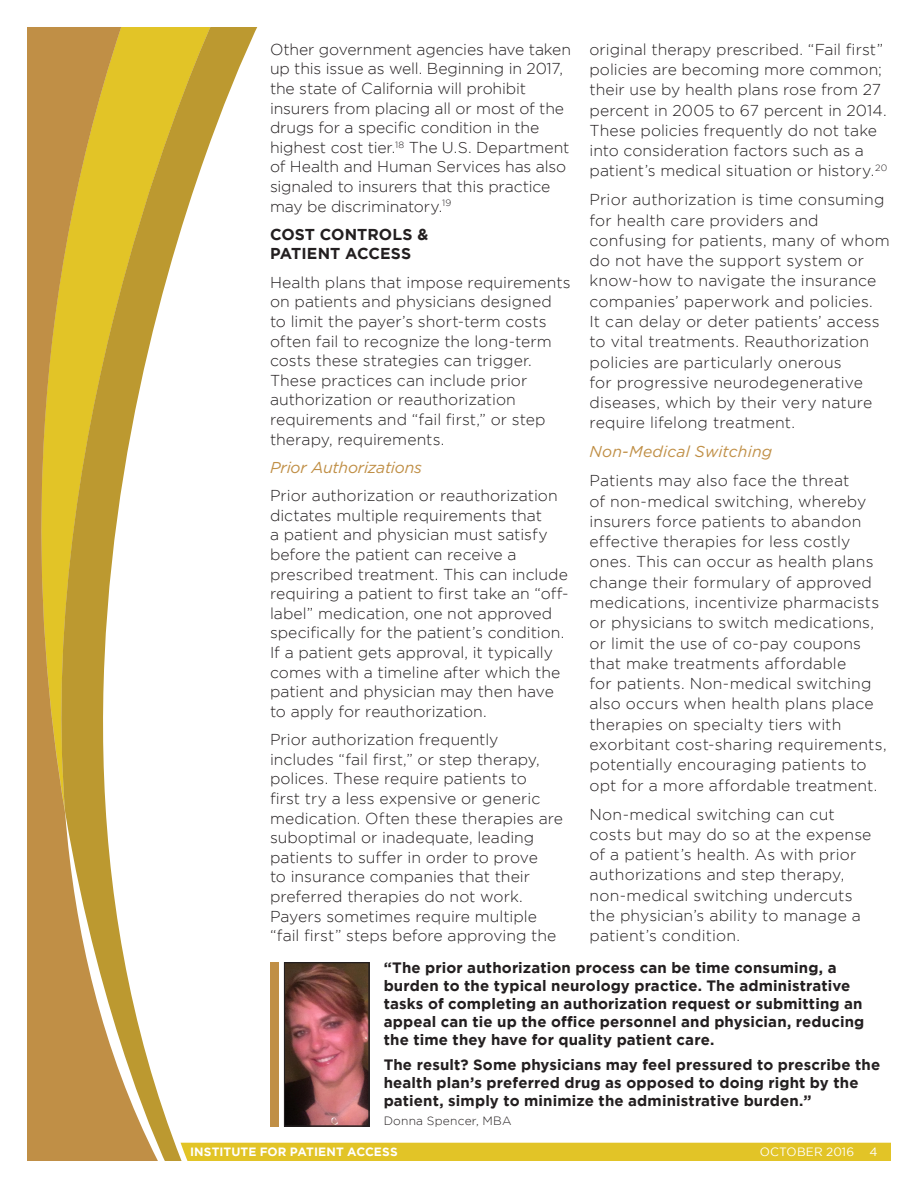
<style>
.page{position:relative;width:918px;height:1188px;background:#fff}
.page>*{position:absolute;margin:0;border:0;box-sizing:border-box;transform-origin:0 0}
.Body_Copy_-_3{font:300 15.75px/20.2px "Gotham";letter-spacing:.005em;color:#231f20}
.Body_Copy_-_3-2{font:italic 15.75px "Gotham";color:#c08f46}
.Body_Copy_-_3-3{font:700 15.75px/19.6px "Gotham";color:#231f20}
.Body_Copy_-_3-4{font:700 15px/18px "Gotham";letter-spacing:.01em;color:#231f20}
.t1{font:700 12px "Gotham";letter-spacing:.005em;color:#fff}
.Body_Copy_-_3-5{font:300 12px "Gotham";letter-spacing:.02em;color:#231f20}
.t2{font:12px "Gotham";letter-spacing:.01em;color:#fff}
</style>
<div class="page">
<svg style="left:27px;top:27px;width:230px;height:1134px"></svg>
<svg style="left:40px;top:27px;width:170px;height:786px"></svg>
<div style="left:181px;top:1143px;width:710px;height:18px;background:#e2c427"></div>
<img style="left:286px;top:964px;width:81px;height:161px">
<div style="left:284px;top:962px;width:85px;height:165px;border:1px solid #231f20"></div>
<div style="left:270px;top:962px;width:9px;height:165px;background:#c08f46"></div>
<p class="Body_Copy_-_3" style="left:590px;top:39px;width:299px">original therapy prescribed. “Fail first” policies are becoming more common; their use by health plans rose from 27 percent in 2005 to 67 percent in 2014.<br>These policies frequently do not take into consideration factors such as a patient’s medical situation or history.<sup>20</sup></p>
<p class="Body_Copy_-_3" style="left:590px;top:189px;width:302px">Prior authorization is time consuming for health care providers and confusing for patients, many of whom do not have the support system or know-how to navigate the insurance companies’ paperwork and policies.<br>It can delay or deter patients’ access to vital treatments. Reauthorization policies are particularly onerous<br>for progressive neurodegenerative diseases, which by their very nature require lifelong treatment.</p>
<p class="Body_Copy_-_3-2" style="left:590px;top:443px;width:184px">Non-Medical Switching</p>
<p class="Body_Copy_-_3" style="left:590px;top:470px;width:299px">Patients may also face the threat<br>of non-medical switching, whereby insurers force patients to abandon effective therapies for less costly ones. This can occur as health plans change their formulary of approved medications, incentivize pharmacists or physicians to switch medications, or limit the use of co-pay coupons that make treatments affordable<br>for patients. Non-medical switching also occurs when health plans place therapies on specialty tiers with exorbitant cost-sharing requirements, potentially encouraging patients to opt for a more affordable treatment.</p>
<p class="Body_Copy_-_3" style="left:590px;top:804px;width:284px">Non-medical switching can cut costs but may do so at the expense of a patient’s health. As with prior authorizations and step therapy, non-medical switching undercuts the physician’s ability to manage a patient’s condition.</p>
<p class="Body_Copy_-_3-4" style="left:384px;top:959px;width:482px">“The prior authorization process can be time consuming, a burden to the typical neurology practice. The administrative tasks of completing an authorization request or submitting an appeal can tie up the office personnel and physician, reducing the time they have for quality patient care.</p>
<p class="Body_Copy_-_3-4" style="left:384px;top:1055px;width:498px">The result? Some physicians may feel pressured to prescribe the health plan’s preferred drug as opposed to doing right by the patient, simply to minimize the administrative burden.”</p>
<p class="Body_Copy_-_3-5" style="left:384px;top:1115px;width:129px">Donna Spencer, MBA</p>
<p class="Body_Copy_-_3" style="left:270px;top:39px;width:303px;line-height:19.6px">Other government agencies have taken up this issue as well. Beginning in 2017, the state of California will prohibit insurers from placing all or most of the drugs for a specific condition in the highest cost tier.<sup>18</sup> The U.S. Department of Health and Human Services has also signaled to insurers that this practice may be discriminatory.<sup>19</sup></p>
<p class="Body_Copy_-_3-3" style="left:270px;top:224px;width:160px">COST CONTROLS &amp;<br>PATIENT ACCESS</p>
<p class="Body_Copy_-_3" style="left:270px;top:272px;width:302px;line-height:19.6px">Health plans that impose requirements on patients and physicians designed to limit the payer’s short-term costs often fail to recognize the long-term costs these strategies can trigger.<br>These practices can include prior authorization or reauthorization requirements and “fail first,” or step therapy, requirements.</p>
<p class="Body_Copy_-_3-2" style="left:270px;top:459px;width:154px">Prior Authorizations</p>
<p class="Body_Copy_-_3" style="left:270px;top:486px;width:300px;line-height:19.6px">Prior authorization or reauthorization dictates multiple requirements that<br>a patient and physician must satisfy before the patient can receive a prescribed treatment. This can include requiring a patient to first take an “off&shy;label” medication, one not approved specifically for the patient’s condition.<br>If a patient gets approval, it typically comes with a timeline after which the patient and physician may then have to apply for reauthorization.</p>
<p class="Body_Copy_-_3" style="left:270px;top:730px;width:295px;line-height:19.6px">Prior authorization frequently includes “fail first,” or step therapy, polices. These require patients to<br>first try a less expensive or generic medication. Often these therapies are suboptimal or inadequate, leading patients to suffer in order to prove<br>to insurance companies that their preferred therapies do not work.<br>Payers sometimes require multiple “fail first” steps before approving the</p>
<p class="t1" style="left:190px;top:1145px;width:209px">INSTITUTE FOR PATIENT ACCESS</p>
<p class="t2" style="left:760px;top:1145px;width:96px">OCTOBER 2016</p>
<p class="t2" style="left:869px;top:1145px;width:10px">4</p>
</div>
